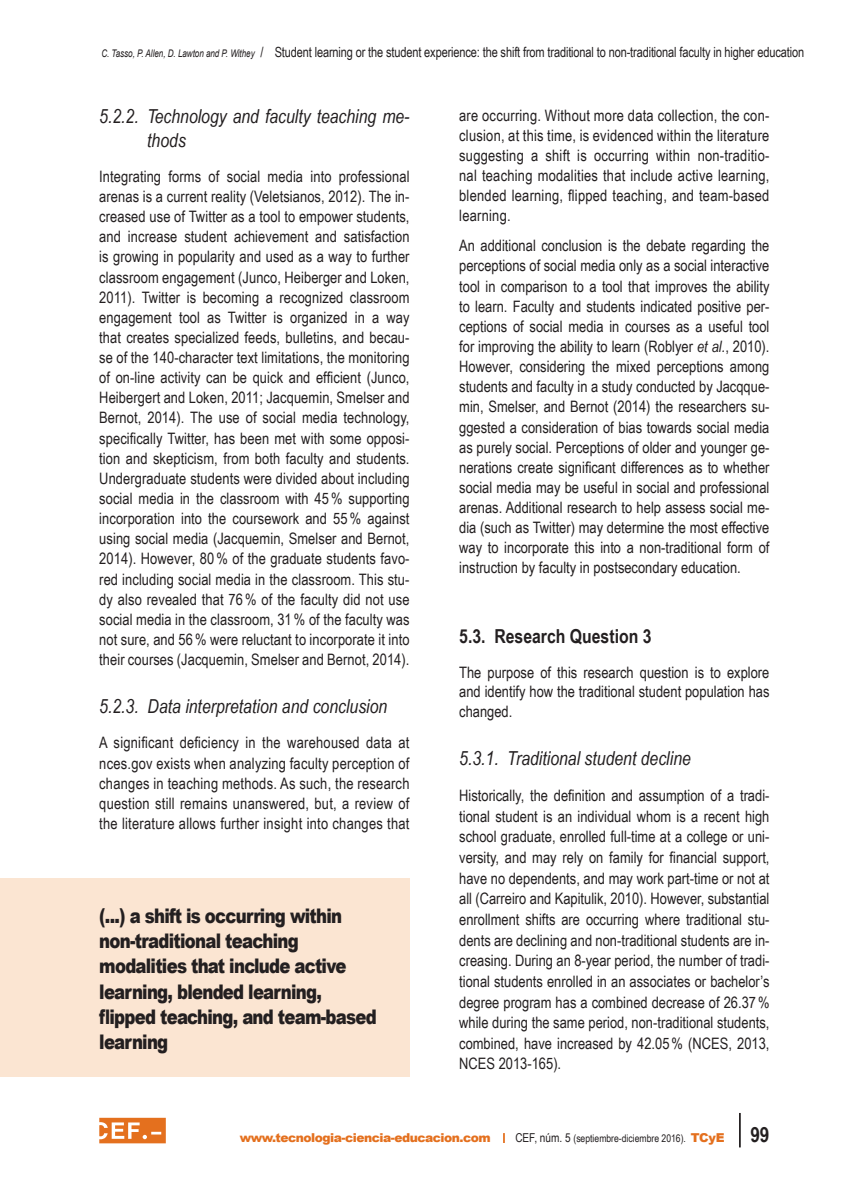
<style>
.page{position:relative;width:844px;height:1191px;background:#fff}
.page>*{position:absolute;margin:0;border:0;box-sizing:border-box;transform-origin:0 0}
.t1{font:900 20.12px/25.4px "Arial";letter-spacing:-.045em;color:#231f20;scale:.82 1}
.epigrafe_1_1_1{font:italic 19.25px/23.6px "Arial Narrow";color:#231f20}
.epigrafe_1_1{font:700 19.25px "Arial Narrow";color:#231f20}
.texto_general{font:15.75px/20.1px "Arial Narrow";letter-spacing:.005em;color:#231f20;text-align:justify}
.t2{font:14px "Arial Narrow";letter-spacing:-.01em;color:#231f20;scale:.96 1}
.t3{font:900 12.25px "Arial";letter-spacing:-.04em;color:#e4701e}
.t4{font:10.5px "Arial Narrow";color:#231f20}
.s1{font-family:"Arial";font-style:italic;font-size:10.5px}
.s2{font-family:"Arial"}
.s3{font-style:italic}
.s4{font-size:12.25px}
.s5{font-family:"Arial";font-weight:900;font-size:12.25px;color:#e4701e}
.s6{font-weight:700;font-size:21px}
</style>
<div class="page">
<hr style="left:738px;top:1113px;width:2px;height:34px;background:#231f20">
<svg style="left:99px;top:1117px;width:67px;height:26px;background:#e99050"></svg>
<div style="left:0;top:878px;width:409px;height:198px;background:#fbe5d2"></div>
<p class="t2" style="left:101px;top:42px;width:733px"><span class="s1">C. Tasso, P. Allen, D. Lawton and P. Withey</span> <span class="s2">/</span> Student learning or the student experience: the shift from traditional to non-traditional faculty in higher education</p>
<p class="epigrafe_1_1_1" style="left:147px;top:104px;width:264px;text-indent:-48px">5.2.2. Technology and faculty teaching me&shy;thods</p>
<p class="texto_general" style="left:99px;top:166px;width:312px">Integrating forms of social media into professional arenas is a current reality (Veletsianos, 2012). The in&shy;creased use of Twitter as a tool to empower students, and increase student achievement and satisfaction is growing in popularity and used as a way to further classroom engagement (Junco, Heiberger and Loken, 2011). Twitter is becoming a recognized classroom engagement tool as Twitter is organized in a way that creates specialized feeds, bulletins, and becau&shy;se of the 140-character text limitations, the monitoring of on-line activity can be quick and efficient (Junco, Heibergert and Loken, 2011; Jacquemin, Smelser and Bernot, 2014). The use of social media technology, specifically Twitter, has been met with some opposi&shy;tion and skepticism, from both faculty and students.<br>Undergraduate students were divided about including social media in the classroom with 45% supporting incorporation into the coursework and 55% against using social media (Jacquemin, Smelser and Bernot, 2014). However, 80% of the graduate students favo&shy;red including social media in the classroom. This stu&shy;dy also revealed that 76% of the faculty did not use social media in the classroom, 31% of the faculty was not sure, and 56% were reluctant to incorporate it into their courses (Jacquemin, Smelser and Bernot, 2014).</p>
<p class="epigrafe_1_1_1" style="left:99px;top:694px;width:289px">5.2.3. Data interpretation and conclusion</p>
<p class="texto_general" style="left:99px;top:732px;width:312px">A significant deficiency in the warehoused data at nces.gov exists when analyzing faculty perception of changes in teaching methods. As such, the research question still remains unanswered, but, a review of the literature allows further insight into changes that</p>
<p class="t1" style="left:99px;top:902px;width:340px">(...) a shift is occurring within non-traditional teaching modalities that include active learning, blended learning, flipped teaching, and team-based learning</p>
<p class="texto_general" style="left:459px;top:104px;width:312px">are occurring. Without more data collection, the con&shy;clusion, at this time, is evidenced within the literature suggesting a shift is occurring within non-traditio&shy;nal teaching modalities that include active learning, blended learning, flipped teaching, and team-based learning.</p>
<p class="texto_general" style="left:459px;top:235px;width:312px">An additional conclusion is the debate regarding the perceptions of social media only as a social interactive tool in comparison to a tool that improves the ability to learn. Faculty and students indicated positive per&shy;ceptions of social media in courses as a useful tool for improving the ability to learn (Roblyer <span class="s3">et al.</span>, 2010).<br>However, considering the mixed perceptions among students and faculty in a study conducted by Jacqque&shy;min, Smelser, and Bernot (2014) the researchers su&shy;ggested a consideration of bias towards social media as purely social. Perceptions of older and younger ge&shy;nerations create significant differences as to whether social media may be useful in social and professional arenas. Additional research to help assess social me&shy;dia (such as Twitter) may determine the most effective way to incorporate this into a non-traditional form of instruction by faculty in postsecondary education.</p>
<p class="epigrafe_1_1" style="left:459px;top:622px;width:194px">5.3. Research Question 3</p>
<p class="texto_general" style="left:459px;top:662px;width:312px;line-height:19.6px">The purpose of this research question is to explore and identify how the traditional student population has changed.</p>
<p class="epigrafe_1_1_1" style="left:459px;top:746px;width:233px">5.3.1. Traditional student decline</p>
<p class="texto_general" style="left:459px;top:784px;width:312px;line-height:20.7px">Historically, the definition and assumption of a tradi&shy;tional student is an individual whom is a recent high school graduate, enrolled full-time at a college or uni&shy;versity, and may rely on family for financial support, have no dependents, and may work part-time or not at all (Carreiro and Kapitulik, 2010). However, substantial enrollment shifts are occurring where traditional stu&shy;dents are declining and non-traditional students are in&shy;creasing. During an 8-year period, the number of tradi&shy;tional students enrolled in an associates or bachelor’s degree program has a combined decrease of 26.37% while during the same period, non-traditional students, combined, have increased by 42.05% (NCES, 2013, NCES 2013-165).</p>
<p class="t3" style="left:240px;top:1129px;width:252px">www.tecnologia-ciencia-educacion.com</p>
<p class="t4" style="left:515px;top:1130px;width:255px"><span class="s4">CEF, núm. 5</span> (septiembre-diciembre 2016). <span class="s5">TCyE</span> <span class="s6">99</span></p>
</div>
